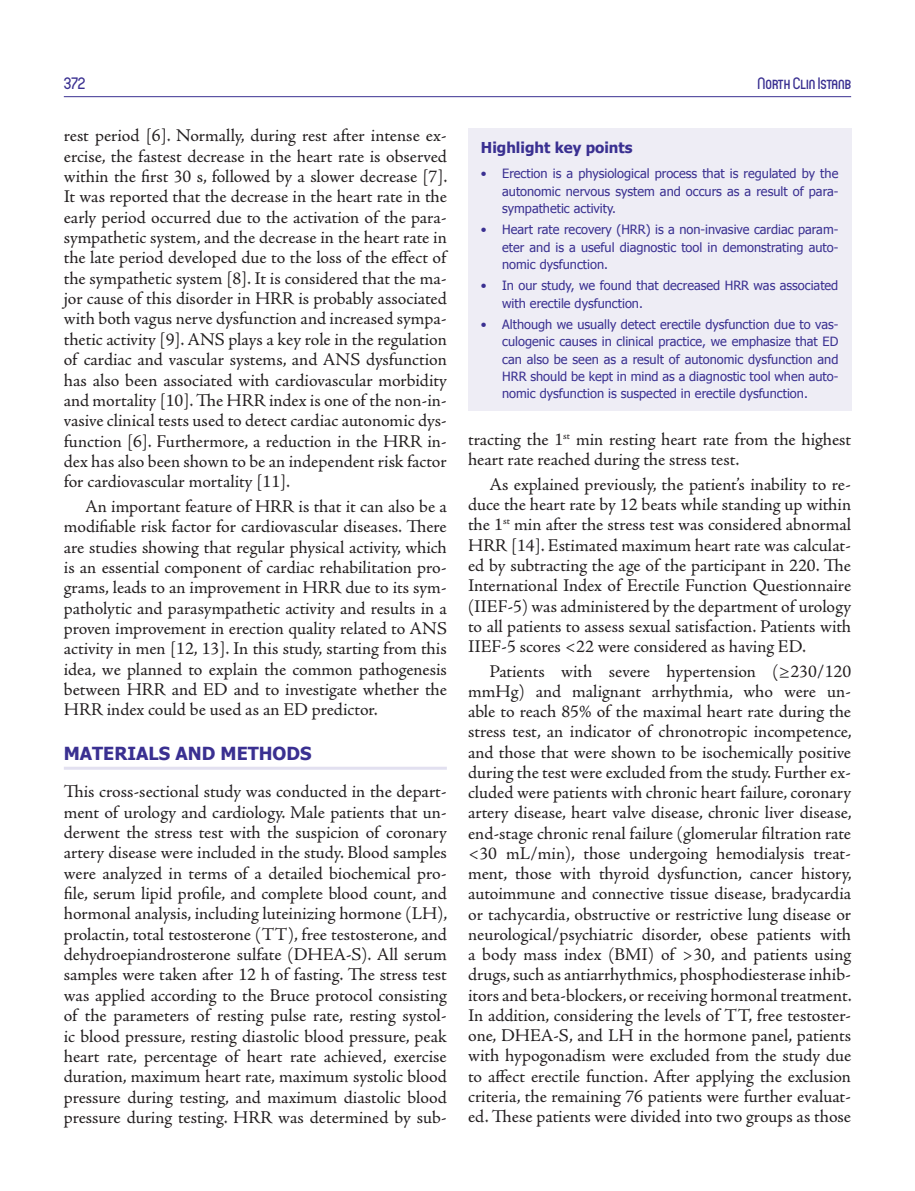
<style>
.page{position:relative;width:915px;height:1191px;background:#fff}
.page>*{position:absolute;margin:0;border:0;box-sizing:border-box;transform-origin:0 0}
._01__Yazı_Metni_NCI{font:18px/20.4px "Adobe Jenson Pro";letter-spacing:-.005em;color:#231f20;text-align:justify}
._06__Yazı_Konu_Basli{font:700 18px "Tahoma";color:#3a3091}
.t1{font:500 16.5px "Circula";color:#3a3091}
._05__Özet_Yazısı_NCI{font:700 15px "Tahoma";color:#3a3091}
._05__Özet_Yazısı_NCI-2{font:12.75px/17.2px "Tahoma";color:#3a3091;text-align:justify}
</style>
<div class="page">
<hr style="left:64px;top:96px;width:786px;height:1px;background:#3a3091">
<hr style="left:64px;top:766px;width:382px;height:3px;background:#e2e0f0">
<div style="left:468px;top:128px;width:382px;height:283px;background:#eeedf5"></div>
<p class="t1" style="left:64px;top:73px;width:23px">372</p>
<p class="t1" style="left:757px;top:73px;width:95px">North Clin Istanb</p>
<p class="_01__Yazı_Metni_NCI" style="left:64px;top:126px;width:385px">rest period [6]. Normally, during rest after intense ex&shy;ercise, the fastest decrease in the heart rate is observed within the first 30 s, followed by a slower decrease [7].<br>It was reported that the decrease in the heart rate in the early period occurred due to the activation of the para&shy;sympathetic system, and the decrease in the heart rate in the late period developed due to the loss of the effect of the sympathetic system [8]. It is considered that the ma&shy;jor cause of this disorder in HRR is probably associated with both vagus nerve dysfunction and increased sympa&shy;thetic activity [9]. ANS plays a key role in the regulation of cardiac and vascular systems, and ANS dysfunction has also been associated with cardiovascular morbidity and mortality [10]. The HRR index is one of the non-in&shy;vasive clinical tests used to detect cardiac autonomic dys&shy;function [6]. Furthermore, a reduction in the HRR in&shy;dex has also been shown to be an independent risk factor for cardiovascular mortality [11].</p>
<p class="_01__Yazı_Metni_NCI" style="left:64px;top:496px;width:384px;text-indent:21px">An important feature of HRR is that it can also be a modifiable risk factor for cardiovascular diseases. There are studies showing that regular physical activity, which is an essential component of cardiac rehabilitation pro&shy;grams, leads to an improvement in HRR due to its sym&shy;patholytic and parasympathetic activity and results in a proven improvement in erection quality related to ANS activity in men [12, 13]. In this study, starting from this idea, we planned to explain the common pathogenesis between HRR and ED and to investigate whether the HRR index could be used as an ED predictor.</p>
<p class="_06__Yazı_Konu_Basli" style="left:64px;top:740px;width:249px">MATERIALS AND METHODS</p>
<p class="_01__Yazı_Metni_NCI" style="left:64px;top:782px;width:385px">This cross-sectional study was conducted in the depart&shy;ment of urology and cardiology. Male patients that un&shy;derwent the stress test with the suspicion of coronary artery disease were included in the study. Blood samples were analyzed in terms of a detailed biochemical pro&shy;file, serum lipid profile, and complete blood count, and hormonal analysis, including luteinizing hormone (LH), prolactin, total testosterone (TT), free testosterone, and dehydroepiandrosterone sulfate (DHEA-S). All serum samples were taken after 12 h of fasting. The stress test was applied according to the Bruce protocol consisting of the parameters of resting pulse rate, resting systol&shy;ic blood pressure, resting diastolic blood pressure, peak heart rate, percentage of heart rate achieved, exercise duration, maximum heart rate, maximum systolic blood pressure during testing, and maximum diastolic blood pressure during testing. HRR was determined by sub-</p>
<p class="_05__Özet_Yazısı_NCI" style="left:480px;top:137px;width:153px">Highlight key points</p>
<p class="_05__Özet_Yazısı_NCI-2" style="left:502px;top:165px;width:337px;text-indent:-21px">• Erection is a physiological process that is regulated by the autonomic nervous system and occurs as a result of para&shy;sympathetic activity.</p>
<p class="_05__Özet_Yazısı_NCI-2" style="left:502px;top:221px;width:337px;text-indent:-21px">• Heart rate recovery (HRR) is a non-invasive cardiac param&shy;eter and is a useful diagnostic tool in demonstrating auto&shy;nomic dysfunction.</p>
<p class="_05__Özet_Yazısı_NCI-2" style="left:502px;top:277px;width:337px;text-indent:-21px">• In our study, we found that decreased HRR was associated with erectile dysfunction.</p>
<p class="_05__Özet_Yazısı_NCI-2" style="left:502px;top:315px;width:337px;text-indent:-21px">• Although we usually detect erectile dysfunction due to vas&shy;culogenic causes in clinical practice, we emphasize that ED can also be seen as a result of autonomic dysfunction and HRR should be kept in mind as a diagnostic tool when auto&shy;nomic dysfunction is suspected in erectile dysfunction.</p>
<p class="_01__Yazı_Metni_NCI" style="left:468px;top:430px;width:384px">tracting the 1<sup>st</sup> min resting heart rate from the highest heart rate reached during the stress test.</p>
<p class="_01__Yazı_Metni_NCI" style="left:468px;top:474px;width:384px;text-indent:21px">As explained previously, the patient’s inability to re&shy;duce the heart rate by 12 beats while standing up within the 1<sup>st</sup> min after the stress test was considered abnormal HRR [14]. Estimated maximum heart rate was calculat&shy;ed by subtracting the age of the participant in 220. The International Index of Erectile Function Questionnaire (IIEF-5) was administered by the department of urology to all patients to assess sexual satisfaction. Patients with IIEF-5 scores &lt;22 were considered as having ED.</p>
<p class="_01__Yazı_Metni_NCI" style="left:468px;top:661px;width:385px;text-indent:21px">Patients with severe hypertension (≥230/120 mmHg) and malignant arrhythmia, who were un&shy;able to reach 85% of the maximal heart rate during the stress test, an indicator of chronotropic incompetence, and those that were shown to be isochemically positive during the test were excluded from the study. Further ex&shy;cluded were patients with chronic heart failure, coronary artery disease, heart valve disease, chronic liver disease, end-stage chronic renal failure (glomerular filtration rate &lt;30 mL/min), those undergoing hemodialysis treat&shy;ment, those with thyroid dysfunction, cancer history, autoimmune and connective tissue disease, bradycardia or tachycardia, obstructive or restrictive lung disease or neurological/psychiatric disorder, obese patients with a body mass index (BMI) of &gt;30, and patients using drugs, such as antiarrhythmics, phosphodiesterase inhib&shy;itors and beta-blockers, or receiving hormonal treatment.<br>In addition, considering the levels of TT, free testoster&shy;one, DHEA-S, and LH in the hormone panel, patients with hypogonadism were excluded from the study due to affect erectile function. After applying the exclusion criteria, the remaining 76 patients were further evaluat&shy;ed. These patients were divided into two groups as those</p>
</div>
